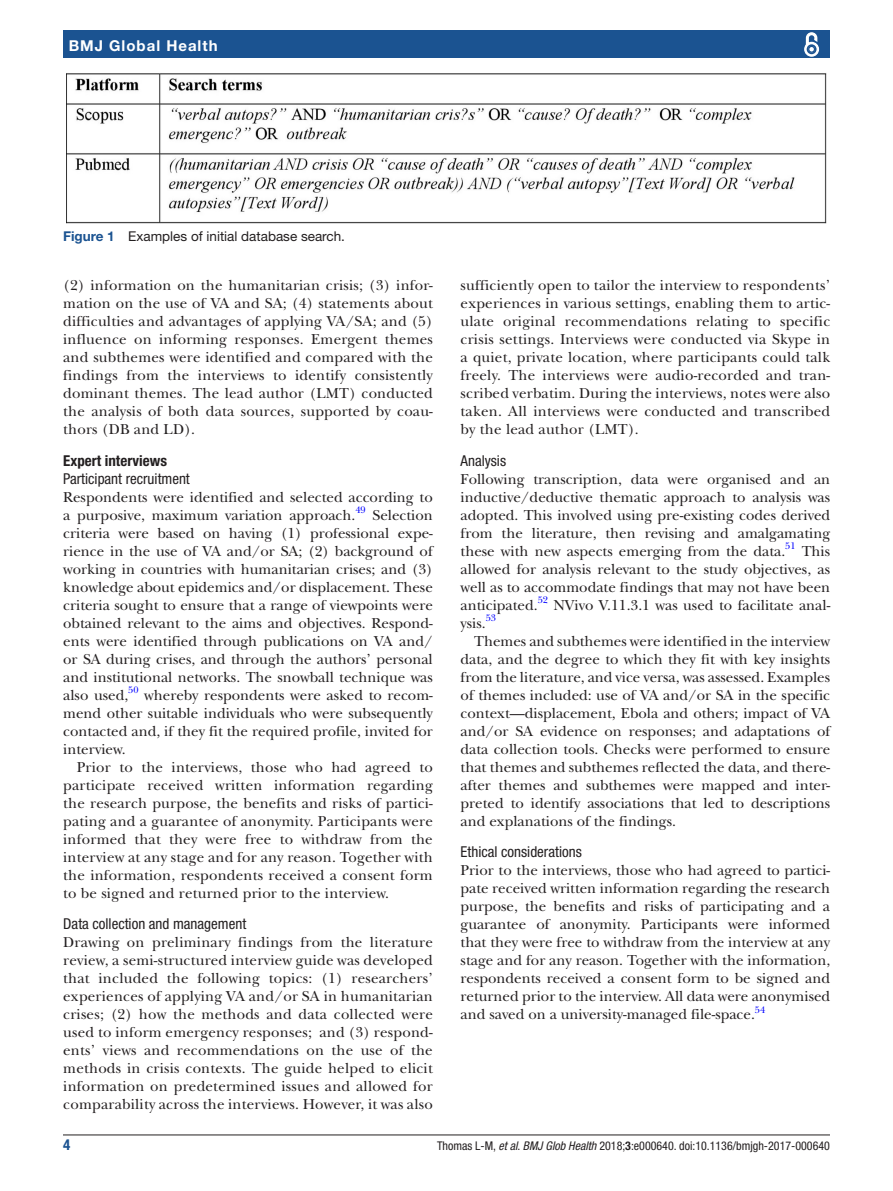
<style>
.page{position:relative;width:893px;height:1191px;background:#fff}
.page>*{position:absolute;margin:0;border:0;box-sizing:border-box;transform-origin:0 0}
.t1{font:15px/18px "New Baskerville";color:#231f20;text-align:justify}
.t2{font:condensed 15px "Helvetica Neue LT Std";color:#231f20}
.t3{font:700 condensed 15px "Helvetica Neue LT Std";color:#231f20}
.t4{font:700 15px "Helvetica Neue LT Std";letter-spacing:.065em;color:#fff}
.t5{font:700 condensed 15px "Helvetica Neue LT Std";color:#1b5391}
.t6{font:13.5px "Helvetica Neue LT Std";color:#231f20}
.t7{font:condensed 12px "Helvetica Neue LT Std";color:#231f20}
.t8{font:9.9px "New Baskerville";color:#00f}
.s1{font-weight:700;color:#1b5391}
.s2{font-style:italic}
.s3{font-weight:700}
</style>
<div class="page">
<hr style="left:63px;top:1134px;width:767px;height:1px;background:#231f20">
<div style="left:63px;top:31px;width:767px;height:27px;background:#1b5391"></div>
<svg style="left:804px;top:32px;width:16px;height:25px"></svg>
<div style="left:808px;top:46px;width:7px;height:7px;border:1px solid #1b5391;border-radius:50%"></div>
<img style="left:67px;top:73px;width:759px;height:151px">
<p class="t4" style="left:69px;top:36px;width:150px">BMJ Global Health</p>
<p class="t6" style="left:63px;top:228px;width:284px"><span class="s1">Figure 1</span> Examples of initial database search.</p>
<p class="t1" style="left:63px;top:276px;width:371px">(2) information on the humanitarian crisis; (3) infor&shy;mation on the use of VA and SA; (4) statements about difficulties and advantages of applying VA/SA; and (5) influence on informing responses. Emergent themes and subthemes were identified and compared with the findings from the interviews to identify consistently dominant themes. The lead author (LMT) conducted the analysis of both data sources, supported by coau&shy;thors (DB and LD).</p>
<p class="t3" style="left:63px;top:451px;width:105px">Expert interviews</p>
<p class="t2" style="left:63px;top:470px;width:128px">Participant recruitment</p>
<p class="t1" style="left:63px;top:488px;width:371px">Respondents were identified and selected according to a purposive, maximum variation approach.</p>
<p class="t8" style="left:355px;top:504px;width:12px">49</p>
<p class="t1" style="left:63px;top:506px;width:371px;text-indent:309px">Selection criteria were based on having (1) professional expe&shy;rience in the use of VA and/or SA; (2) background of working in countries with humanitarian crises; and (3) knowledge about epidemics and/or displacement. These criteria sought to ensure that a range of viewpoints were obtained relevant to the aims and objectives. Respond&shy;ents were identified through publications on VA and/ or SA during crises, and through the authors’ personal and institutional networks. The snowball technique was also used,</p>
<p class="t8" style="left:128px;top:684px;width:12px">50</p>
<p class="t1" style="left:63px;top:686px;width:371px;text-indent:81px">whereby respondents were asked to recom&shy;mend other suitable individuals who were subsequently contacted and, if they fit the required profile, invited for interview.</p>
<p class="t1" style="left:63px;top:758px;width:371px;text-indent:14px">Prior to the interviews, those who had agreed to participate received written information regarding the research purpose, the benefits and risks of partici&shy;pating and a guarantee of anonymity. Participants were informed that they were free to withdraw from the interview at any stage and for any reason. Together with the information, respondents received a consent form to be signed and returned prior to the interview.</p>
<p class="t2" style="left:63px;top:915px;width:184px">Data collection and management</p>
<p class="t1" style="left:63px;top:933px;width:371px">Drawing on preliminary findings from the literature review, a semi-structured interview guide was developed that included the following topics: (1) researchers’ experiences of applying VA and/or SA in humanitarian crises; (2) how the methods and data collected were used to inform emergency responses; and (3) respond&shy;ents’ views and recommendations on the use of the methods in crisis contexts. The guide helped to elicit information on predetermined issues and allowed for comparability across the interviews. However, it was also</p>
<p class="t1" style="left:461px;top:276px;width:371px">sufficiently open to tailor the interview to respondents’ experiences in various settings, enabling them to artic&shy;ulate original recommendations relating to specific crisis settings. Interviews were conducted via Skype in a quiet, private location, where participants could talk freely. The interviews were audio-recorded and tran&shy;scribed verbatim. During the interviews, notes were also taken. All interviews were conducted and transcribed by the lead author (LMT).</p>
<p class="t2" style="left:461px;top:452px;width:47px">Analysis</p>
<p class="t1" style="left:461px;top:470px;width:371px">Following transcription, data were organised and an inductive/deductive thematic approach to analysis was adopted. This involved using pre-existing codes derived from the literature, then revising and amalgamating these with new aspects emerging from the data.</p>
<p class="t8" style="left:785px;top:540px;width:12px">51</p>
<p class="t1" style="left:461px;top:542px;width:371px;text-indent:341px">This allowed for analysis relevant to the study objectives, as well as to accommodate findings that may not have been anticipated.</p>
<p class="t8" style="left:538px;top:594px;width:12px">52</p>
<p class="t1" style="left:554px;top:596px;width:278px">NVivo V.11.3.1 was used to facilitate anal-</p>
<p class="t8" style="left:486px;top:612px;width:12px">53</p>
<p class="t1" style="left:461px;top:632px;width:371px;text-indent:14px">Themes and subthemes were identified in the interview data, and the degree to which they fit with key insights from the literature, and vice versa, was assessed. Examples of themes included: use of VA and/or SA in the specific context—displacement, Ebola and others; impact of VA and/or SA evidence on responses; and adaptations of data collection tools. Checks were performed to ensure that themes and subthemes reflected the data, and there&shy;after themes and subthemes were mapped and inter&shy;preted to identify associations that led to descriptions and explanations of the findings.</p>
<p class="t2" style="left:461px;top:843px;width:123px">Ethical considerations</p>
<p class="t1" style="left:461px;top:861px;width:371px">Prior to the interviews, those who had agreed to partici&shy;pate received written information regarding the research purpose, the benefits and risks of participating and a guarantee of anonymity. Participants were informed that they were free to withdraw from the interview at any stage and for any reason. Together with the information, respondents received a consent form to be signed and returned prior to the interview. All data were anonymised and saved on a university-managed file-space.</p>
<p class="t1" style="left:461px;top:614px;width:27px">ysis.</p>
<p class="t8" style="left:755px;top:1003px;width:12px">54</p>
<p class="t5" style="left:63px;top:1135px;width:9px">4</p>
<p class="t7" style="left:437px;top:1138px;width:394px">Thomas L-M, <span class="s2">et al</span>. <span class="s2">BMJ Glob Health</span> 2018;<span class="s3">3</span>:e000640. doi:10.1136/bmjgh-2017-000640</p>
</div>
